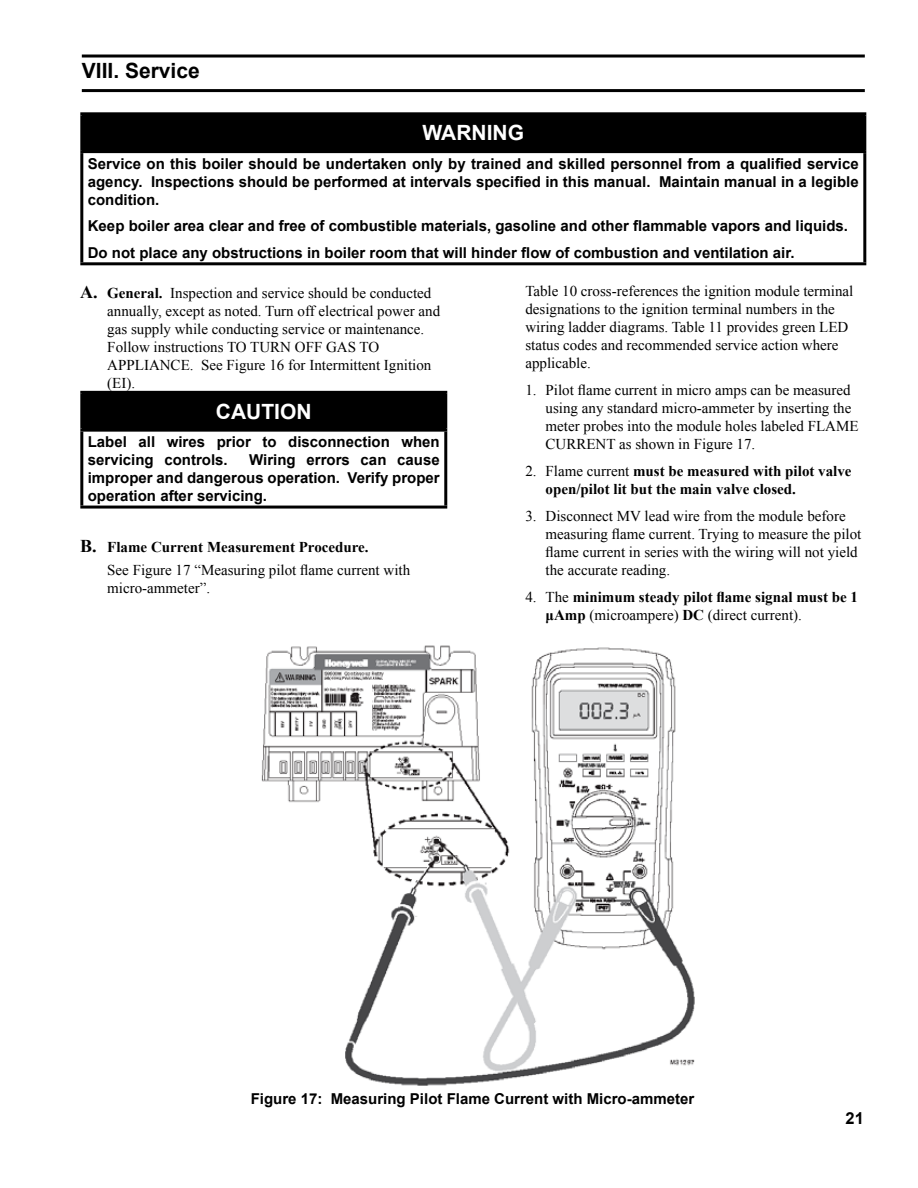
<style>
.page{position:relative;width:918px;height:1188px;background:#fff}
.page>*{position:absolute;margin:0;border:0;box-sizing:border-box;transform-origin:0 0}
.t1{font:700 21px "Arial";color:#fff}
.t2{font:700 21px "Arial";color:#000}
.t3{font:700 16.5px "Arial";color:#000}
.t4{font:15px/18px "Times New Roman";color:#000}
.t5{font:700 15px/18px "Arial";color:#000}
.t6{font:700 15px/18px "Times New Roman";color:#000}
.s1{font-weight:700;font-size:18px}
.s2{font-weight:700}
.s3{font-weight:400}
</style>
<div class="page">
<hr style="left:82px;top:55px;width:783px;height:3px;background:#000">
<hr style="left:82px;top:89px;width:783px;height:3px;background:#000">
<div style="left:82px;top:392px;width:364px;height:38px;background:#000"></div>
<hr style="left:80px;top:391px;width:367px;height:3px;background:#000">
<hr style="left:80px;top:394px;width:3px;height:35px;background:#000">
<hr style="left:444px;top:394px;width:3px;height:35px;background:#000">
<hr style="left:80px;top:429px;width:367px;height:3px;background:#000">
<hr style="left:80px;top:432px;width:3px;height:74px;background:#000">
<hr style="left:444px;top:432px;width:3px;height:74px;background:#000">
<hr style="left:80px;top:506px;width:367px;height:3px;background:#000">
<div style="left:82px;top:114px;width:783px;height:38px;background:#000"></div>
<hr style="left:80px;top:112px;width:786px;height:3px;background:#000">
<hr style="left:80px;top:115px;width:3px;height:35px;background:#000">
<hr style="left:863px;top:115px;width:3px;height:35px;background:#000">
<hr style="left:80px;top:150px;width:786px;height:3px;background:#000">
<hr style="left:80px;top:153px;width:3px;height:109px;background:#000">
<hr style="left:863px;top:153px;width:3px;height:109px;background:#000">
<hr style="left:80px;top:262px;width:786px;height:3px;background:#000">
<img style="left:261px;top:645px;width:434px;height:441px">
<h1 class="t2" style="left:82px;top:57px;width:119px">VIII. Service</h1>
<h1 class="t1" style="left:423px;top:119px;width:103px">WARNING</h1>
<p class="t5" style="left:88px;top:155px;width:772px;text-align:justify">Service on this boiler should be undertaken only by trained and skilled personnel from a qualified service agency. Inspections should be performed at intervals specified in this manual. Maintain manual in a legible condition.</p>
<p class="t5" style="left:88px;top:213px;width:762px;line-height:26.7px">Keep boiler area clear and free of combustible materials, gasoline and other flammable vapors and liquids.<br>Do not place any obstructions in boiler room that will hinder flow of combustion and ventilation air.</p>
<p class="t4" style="left:107px;top:284px;width:334px;text-indent:-27px"><span class="s1">A.</span> <span class="s2">General.</span> Inspection and service should be conducted annually, except as noted. Turn off electrical power and gas supply while conducting service or maintenance.<br>Follow instructions TO TURN OFF GAS TO APPLIANCE. See Figure 16 for Intermittent Ignition (EI).</p>
<h1 class="t1" style="left:216px;top:398px;width:97px">CAUTION</h1>
<p class="t5" style="left:88px;top:433px;width:353px">Label all wires prior to disconnection when servicing controls.</p>
<p class="t5" style="left:88px;top:451px;width:353px;text-align:justify;text-indent:161px">Wiring errors can cause improper and dangerous operation. Verify proper operation after servicing.</p>
<p class="t4" style="left:107px;top:535px;width:304px;line-height:23.4px;text-indent:-27px"><span class="s1">B.</span> <span class="s2">Flame Current Measurement Procedure.<br></span>See Figure 17 “Measuring pilot flame current with</p>
<p class="t4" style="left:107px;top:579px;width:104px">micro-ammeter”.</p>
<p class="t4" style="left:525px;top:282px;width:330px">Table 10 cross-references the ignition module terminal designations to the ignition terminal numbers in the wiring ladder diagrams. Table 11 provides green LED status codes and recommended service action where applicable.</p>
<p class="t4" style="left:546px;top:381px;width:314px;text-indent:-20px">1. Pilot flame current in micro amps can be measured using any standard micro-ammeter by inserting the meter probes into the module holes labeled FLAME CURRENT as shown in Figure 17.</p>
<p class="t6" style="left:546px;top:462px;width:307px;text-indent:-20px"><span class="s3">2. Flame current</span> must be measured with pilot valve open/pilot lit but the main valve closed.</p>
<p class="t4" style="left:546px;top:507px;width:317px;text-indent:-20px">3. Disconnect MV lead wire from the module before measuring flame current. Trying to measure the pilot flame current in series with the wiring will not yield the accurate reading.</p>
<p class="t6" style="left:546px;top:588px;width:314px;text-indent:-20px"><span class="s3">4. The</span> minimum steady pilot flame signal must be 1 μAmp <span class="s3">(microampere)</span> DC <span class="s3">(direct current).</span></p>
<p class="t5" style="left:251px;top:1090px;width:445px">Figure 17: Measuring Pilot Flame Current with Micro-ammeter</p>
<p class="t3" style="left:846px;top:1108px;width:20px">21</p>
</div>
